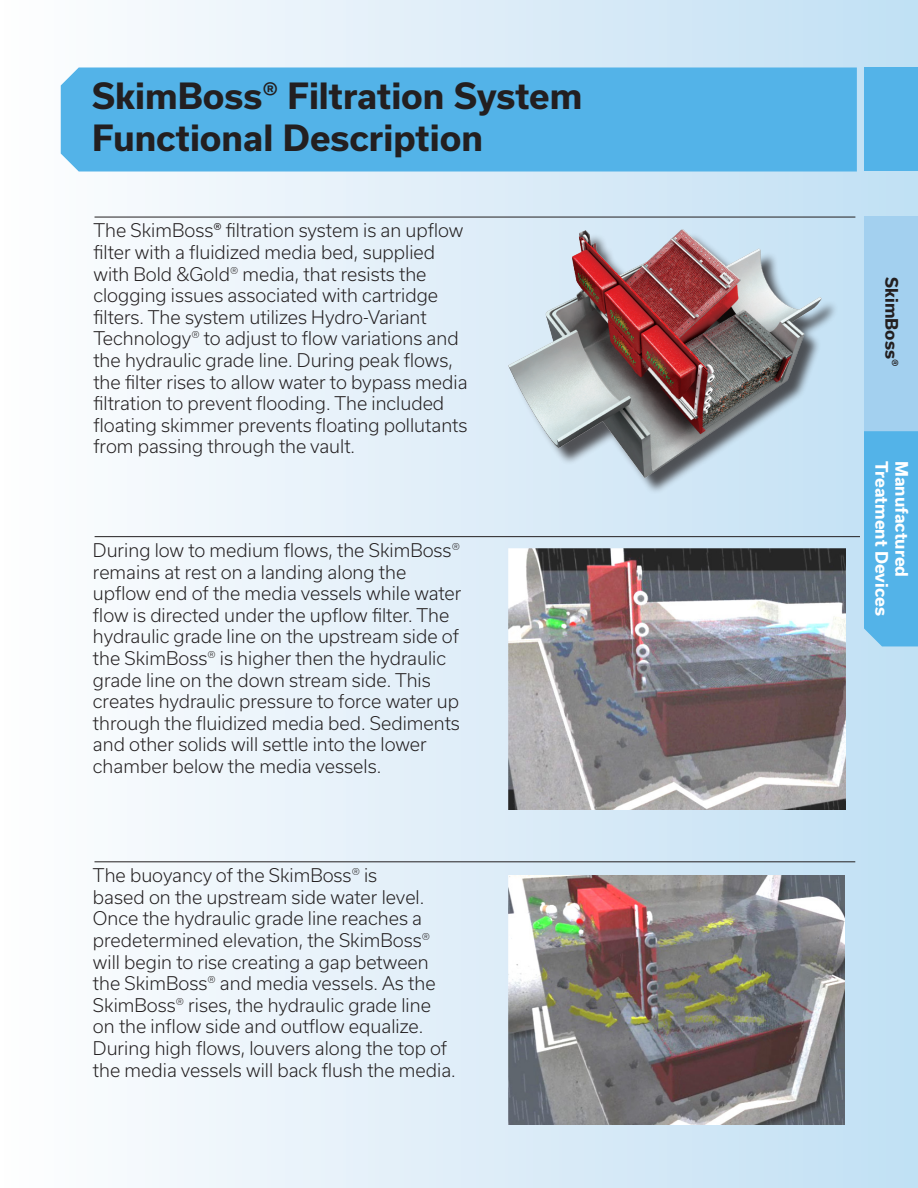
<style>
.page{position:relative;width:918px;height:1188px;background:#fff}
.page>*{position:absolute;margin:0;border:0;box-sizing:border-box;transform-origin:0 0}
.t1{font:700 34.5px "Usual";color:#231f20}
.t2{font:300 18px/21.6px "Usual";color:#231f20}
.t3{font:700 16.5px "Usual";color:#fff}
.t4{font:700 16.5px "Usual";color:#231f20}
.s1{font-weight:400}
</style>
<div class="page">
<div style="left:0;top:0;width:918px;height:1188px;background:linear-gradient(to right,#fefefe,#bfddf1)"></div>
<div style="left:864px;top:68px;width:54px;height:103px;background:#53b3e8"></div>
<div style="left:61px;top:68px;width:796px;height:104px;background:#53b3e8"></div>
<div style="left:864px;top:216px;width:54px;height:215px;background:#a3d0ef"></div>
<hr style="left:95px;top:217px;width:760px;height:1px;background:#231f20">
<hr style="left:95px;top:536px;width:765px;height:1px;background:#231f20">
<hr style="left:94px;top:862px;width:761px;height:1px;background:#231f20">
<img style="left:509px;top:549px;width:337px;height:261px">
<img style="left:509px;top:875px;width:335px;height:249px">
<div style="left:511px;top:232px;width:328px;height:263px;background:#231f20;opacity:.75"></div>
<img style="left:509px;top:224px;width:324px;height:262px">
<div style="left:864px;top:431px;width:54px;height:215px;background:#53b3e8"></div>
<p class="t1" style="left:92px;top:76px;width:492px">SkimBoss® Filtration System</p>
<p class="t1" style="left:92px;top:118px;width:392px">Functional Description</p>
<p class="t2" style="left:93px;top:220px;width:376px">The SkimBoss<span class="s1">®</span> filtration system is an upflow filter with a fluidized media bed, supplied with Bold &amp;Gold® media, that resists the clogging issues associated with cartridge filters. The system utilizes Hydro-Variant Technology® to adjust to flow variations and the hydraulic grade line. During peak flows, the filter rises to allow water to bypass media filtration to prevent flooding. The included floating skimmer prevents floating pollutants from passing through the vault.</p>
<p class="t2" style="left:93px;top:540px;width:370px">During low to medium flows, the SkimBoss® remains at rest on a landing along the upflow end of the media vessels while water flow is directed under the upflow filter. The hydraulic grade line on the upstream side of the SkimBoss® is higher then the hydraulic grade line on the down stream side. This creates hydraulic pressure to force water up</p>
<p class="t2" style="left:93px;top:712px;width:368px">through the fluidized media bed. Sediments and other solids will settle into the lower chamber below the media vessels.</p>
<p class="t2" style="left:93px;top:865px;width:364px">The buoyancy of the SkimBoss® is<br>based on the upstream side water level.<br>Once the hydraulic grade line reaches a predetermined elevation, the SkimBoss® will begin to rise creating a gap between the SkimBoss® and media vessels. As the SkimBoss® rises, the hydraulic grade line on the inflow side and outflow equalize.<br>During high flows, louvers along the top of the media vessels will back flush the media.</p>
<p class="t4" style="left:901px;top:277px;width:90px;rotate:90deg">SkimBoss®</p>
<p class="t3" style="left:891px;top:461px;width:156px;rotate:90deg">Treatment Devices</p>
<p class="t3" style="left:911px;top:461px;width:118px;rotate:90deg">Manufactured</p>
</div>
